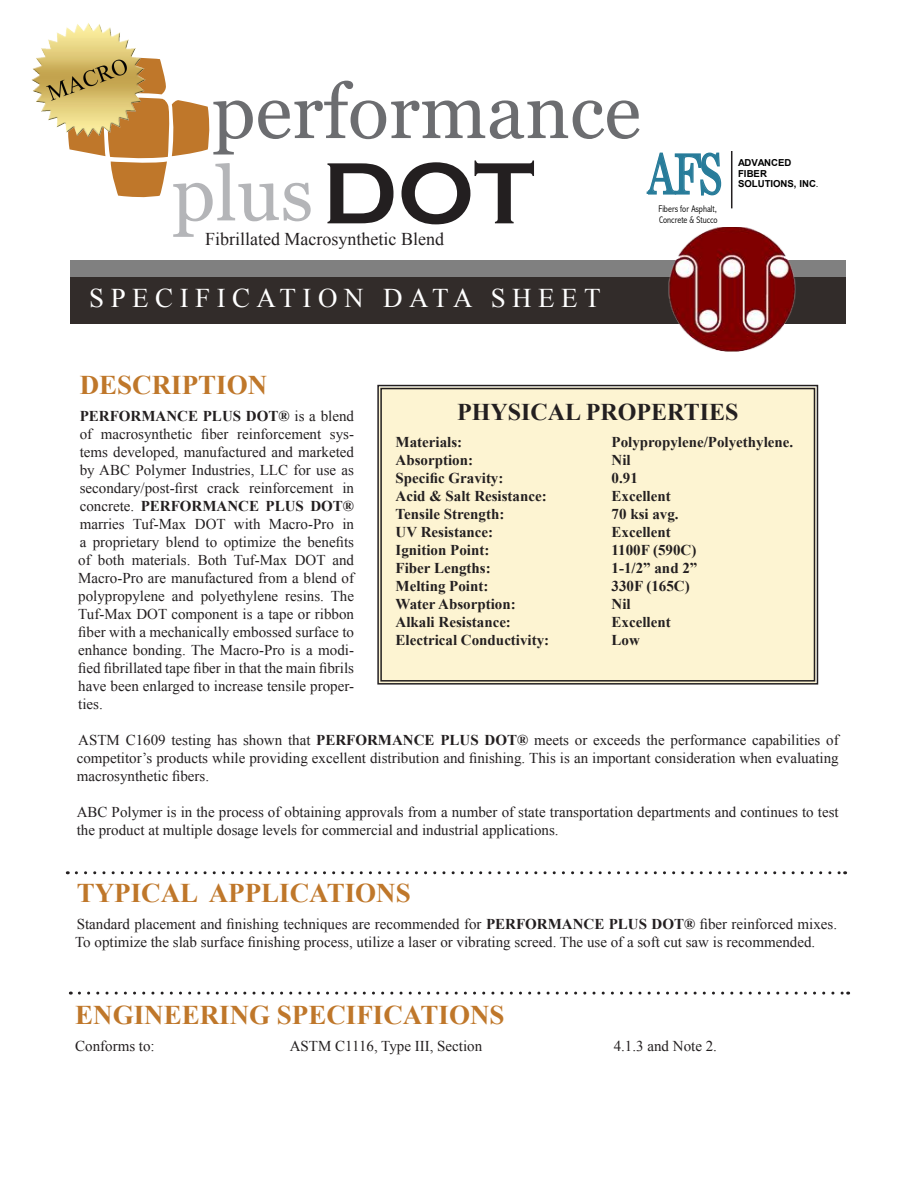
<style>
.page{position:relative;width:918px;height:1188px;background:#fff}
.page>*{position:absolute;margin:0;border:0;box-sizing:border-box;transform-origin:0 0}
.t1{font:700 90px "Copperplate Gothic";color:#231f20}
.t2{font:75.9px "Georgia";color:#6c6d70}
.t3{font:75.9px "Georgia";color:#b4b5b8}
.t4{font:700 27px "Times New Roman";color:#bf772a}
.t5{font:27px "Times New Roman";letter-spacing:.24em;color:#fff}
.t6{font:700 24px "Times New Roman";color:#231f20}
.t7{font:18px "Times New Roman";color:#231f20}
.t8{font:15px/18px "Times New Roman";color:#231f20;text-align:justify}
.t9{font:700 15px "Times New Roman";color:#231f20}
.t10{font:300 condensed 9.6px/10.9px "Abadi";color:#000}
.t11{font:700 9.6px/10.9px "Arial";color:#000}
.s1{font-weight:400}
.s2{font-weight:700}
</style>
<div class="page">
<div style="left:70px;top:260px;width:776px;height:47px;background:#808080"></div>
<div style="left:70px;top:277px;width:776px;height:47px;background:#322c2a"></div>
<img style="left:668px;top:227px;width:128px;height:125px">
<div style="left:377px;top:384px;width:442px;height:301px;background:#fdf4d2"></div>
<div style="left:380px;top:388px;width:435px;height:294px;border:1px solid #231f20"></div>
<svg style="left:76px;top:871px;width:770px;height:3px"></svg>
<svg style="left:69px;top:58px;width:141px;height:140px"></svg>
<img style="left:31px;top:23px;width:122px;height:122px">
<svg style="left:79px;top:992px;width:770px;height:3px"></svg>
<hr style="left:731px;top:151px;width:1px;height:57px;background:#231f20">
<svg style="left:648px;top:152px;width:74px;height:44px"></svg>
<h2 class="t2" style="left:212px;top:69px;width:430px">performance</h2>
<h2 class="t3" style="left:172px;top:151px;width:143px">plus</h2>
<p class="t1" style="left:322px;top:144px;width:214px">DOT</p>
<p class="t7" style="left:205px;top:227px;width:240px">Fibrillated Macrosynthetic Blend</p>
<p class="t5" style="left:89px;top:280px;width:513px">SPECIFICATION DATA SHEET</p>
<p class="t10" style="left:659px;top:203px;width:61px">Fibers for Asphalt,<br>Concrete &amp; Stucco</p>
<p class="t11" style="left:738px;top:157px;width:82px">ADVANCED<br>FIBER<br>SOLUTIONS, INC<span class="s1">.</span></p>
<p class="t4" style="left:80px;top:366px;width:189px">DESCRIPTION</p>
<p class="t8" style="left:78px;top:407px;width:277px"><span class="s2">PERFORMANCE PLUS DOT®</span> is a blend of macrosynthetic fiber reinforcement sys&shy;tems developed, manufactured and marketed by ABC Polymer Industries, LLC for use as secondary/post-first crack reinforcement in concrete. <span class="s2">PERFORMANCE PLUS DOT® </span>marries Tuf-Max DOT with Macro-Pro in a proprietary blend to optimize the benefits of both materials. Both Tuf-Max DOT and Macro-Pro are manufactured from a blend of polypropylene and polyethylene resins. The Tuf-Max DOT component is a tape or ribbon fiber with a mechanically embossed surface to enhance bonding. The Macro-Pro is a modi&shy;fied fibrillated tape fiber in that the main fibrils have been enlarged to increase tensile proper&shy;ties.</p>
<p class="t8" style="left:77px;top:731px;width:763px">ASTM C1609 testing has shown that <span class="s2">PERFORMANCE PLUS DOT®</span> meets or exceeds the performance capabilities of competitor’s products while providing excellent distribution and finishing. This is an important consideration when evaluating macrosynthetic fibers.</p>
<p class="t8" style="left:77px;top:803px;width:763px">ABC Polymer is in the process of obtaining approvals from a number of state transportation departments and continues to test the product at multiple dosage levels for commercial and industrial applications.</p>
<p class="t6" style="left:457px;top:395px;width:283px">PHYSICAL PROPERTIES</p>
<p class="t9" style="left:396px;top:431px;width:68px">Materials:</p>
<p class="t9" style="left:612px;top:431px;width:183px">Polypropylene/Polyethylene.</p>
<p class="t9" style="left:396px;top:449px;width:79px">Absorption:</p>
<p class="t9" style="left:612px;top:449px;width:21px">Nil</p>
<p class="t9" style="left:396px;top:467px;width:109px">Specific Gravity:</p>
<p class="t9" style="left:612px;top:467px;width:28px">0.91</p>
<p class="t9" style="left:396px;top:485px;width:153px">Acid &amp; Salt Resistance:</p>
<p class="t9" style="left:612px;top:485px;width:61px">Excellent</p>
<p class="t9" style="left:396px;top:503px;width:110px">Tensile Strength:</p>
<p class="t9" style="left:612px;top:503px;width:69px">70 ksi avg.</p>
<p class="t9" style="left:396px;top:521px;width:99px">UV Resistance:</p>
<p class="t9" style="left:612px;top:521px;width:61px">Excellent</p>
<p class="t9" style="left:396px;top:539px;width:95px">Ignition Point:</p>
<p class="t9" style="left:612px;top:539px;width:86px">1100F (590C)</p>
<p class="t9" style="left:396px;top:557px;width:97px">Fiber Lengths:</p>
<p class="t9" style="left:612px;top:557px;width:87px">1-1/2” and 2”</p>
<p class="t9" style="left:396px;top:575px;width:94px">Melting Point:</p>
<p class="t9" style="left:612px;top:575px;width:80px">330F (165C)</p>
<p class="t9" style="left:396px;top:593px;width:122px">Water Absorption:</p>
<p class="t9" style="left:612px;top:593px;width:21px">Nil</p>
<p class="t9" style="left:396px;top:611px;width:117px">Alkali Resistance:</p>
<p class="t9" style="left:612px;top:611px;width:61px">Excellent</p>
<p class="t9" style="left:396px;top:629px;width:155px">Electrical Conductivity:</p>
<p class="t9" style="left:612px;top:629px;width:30px">Low</p>
<p class="t4" style="left:77px;top:874px;width:336px">TYPICAL APPLICATIONS</p>
<p class="t8" style="left:75px;top:914px;width:764px">Standard placement and finishing techniques are recommended for <span class="s2">PERFORMANCE PLUS DOT®</span> fiber reinforced mixes.<br>To optimize the slab surface finishing process, utilize a laser or vibrating screed. The use of a soft cut saw is recommended.</p>
<p class="t4" style="left:75px;top:996px;width:431px">ENGINEERING SPECIFICATIONS</p>
<p class="t8" style="left:75px;top:1037px;width:81px">Conforms to:</p>
<p class="t8" style="left:290px;top:1037px;width:194px">ASTM C1116, Type III, Section</p>
<p class="t8" style="left:614px;top:1037px;width:105px">4.1.3 and Note 2.</p>
</div>
